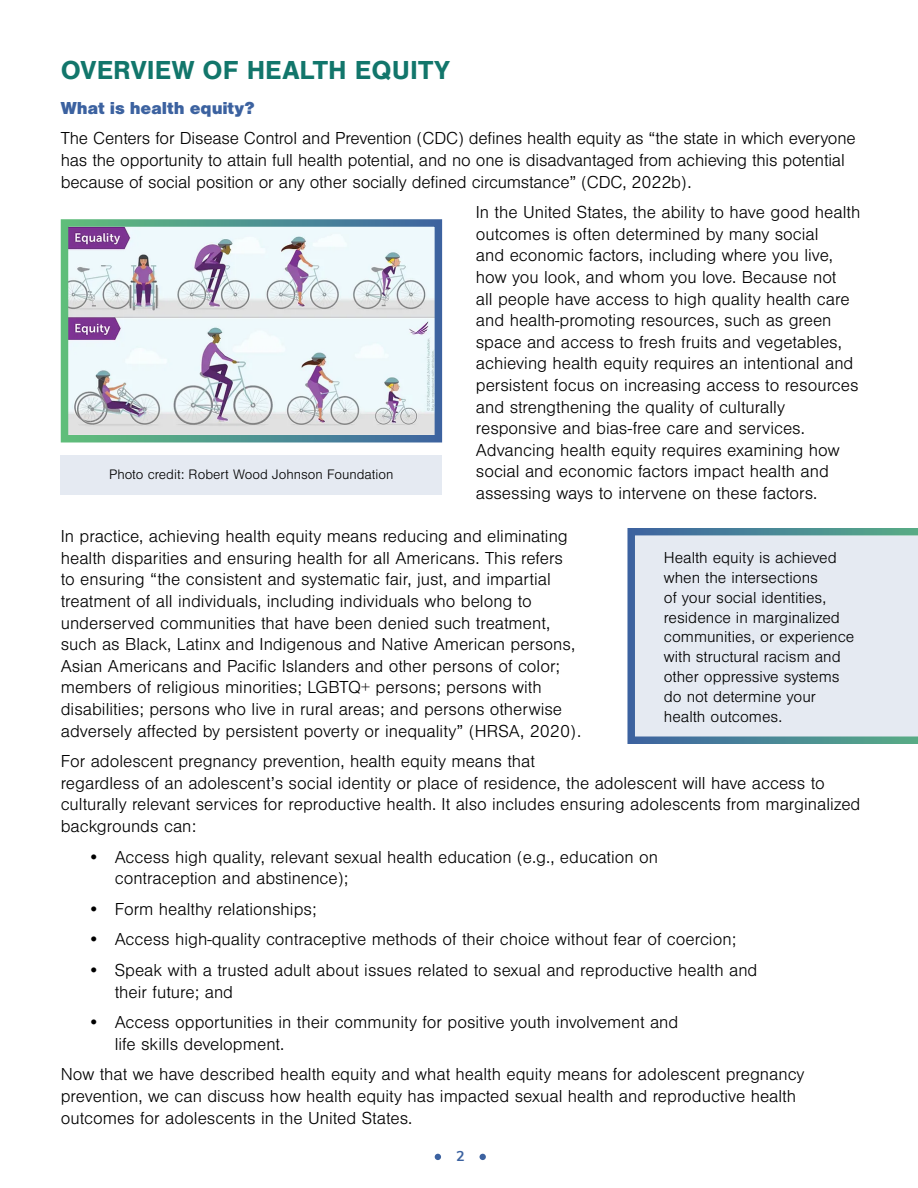
<style>
.page{position:relative;width:918px;height:1188px;background:#fff}
.page>*{position:absolute;margin:0;border:0;box-sizing:border-box;transform-origin:0 0}
.t1{font:700 27px "Nimbus San";color:#12766b}
.t2{font:300 18px/21.6px "Nimbus San";color:#000}
.t3{font:300 18px/21.6px "Nimbus San";letter-spacing:-.01em;color:#000101}
.t4{font:900 18px "Nimbus San";letter-spacing:-.01em;color:#3c62a0}
.t5{font:300 16.5px/19.8px "Nimbus San";color:#000}
.t6{font:300 14.25px "Nimbus San";color:#000}
.t7{font:700 14.25px "Nunito Sans";color:#3c62a0}
</style>
<div class="page">
<svg style="left:435px;top:1154px;width:6px;height:6px"></svg>
<svg style="left:480px;top:1154px;width:6px;height:6px"></svg>
<img style="left:70px;top:228px;width:363px;height:205px">
<svg style="left:627px;top:528px;width:291px;height:216px;background:#d6e0e9"></svg>
<div style="left:61px;top:455px;width:381px;height:40px;background:#e5eaf2"></div>
<h2 class="t1" style="left:61px;top:55px;width:391px">OVERVIEW OF HEALTH EQUITY</h2>
<h3 class="t4" style="left:61px;top:98px;width:195px">What is health equity?</h3>
<p class="t3" style="left:61px;top:128px;width:797px">The Centers for Disease Control and Prevention (CDC) defines health equity as “the state in which everyone has the opportunity to attain full health potential, and no one is disadvantaged from achieving this potential because of social position or any other socially defined circumstance” (CDC, 2022b).</p>
<p class="t2" style="left:476px;top:202px;width:386px">In the United States, the ability to have good health outcomes is often determined by many social<br>and economic factors, including where you live, how you look, and whom you love. Because not<br>all people have access to high quality health care and health-promoting resources, such as green space and access to fresh fruits and vegetables, achieving health equity requires an intentional and persistent focus on increasing access to resources and strengthening the quality of culturally responsive and bias-free care and services.<br>Advancing health equity requires examining how social and economic factors impact health and assessing ways to intervene on these factors.</p>
<p class="t2" style="left:61px;top:526px;width:522px">In practice, achieving health equity means reducing and eliminating health disparities and ensuring health for all Americans. This refers to ensuring “the consistent and systematic fair, just, and impartial treatment of all individuals, including individuals who belong to underserved communities that have been denied such treatment, such as Black, Latinx and Indigenous and Native American persons, Asian Americans and Pacific Islanders and other persons of color; members of religious minorities; LGBTQ+ persons; persons with disabilities; persons who live in rural areas; and persons otherwise adversely affected by persistent poverty or inequality” (HRSA, 2020).</p>
<p class="t2" style="left:61px;top:751px;width:801px">For adolescent pregnancy prevention, health equity means that<br>regardless of an adolescent’s social identity or place of residence, the adolescent will have access to culturally relevant services for reproductive health. It also includes ensuring adolescents from marginalized backgrounds can:</p>
<p class="t2" style="left:115px;top:846px;width:545px;text-indent:-27px">• Access high quality, relevant sexual health education (e.g., education on contraception and abstinence);</p>
<p class="t2" style="left:88px;top:899px;width:231px">• Form healthy relationships;</p>
<p class="t2" style="left:88px;top:929px;width:650px">• Access high-quality contraceptive methods of their choice without fear of coercion;</p>
<p class="t2" style="left:115px;top:960px;width:644px;text-indent:-27px">• Speak with a trusted adult about issues related to sexual and reproductive health and their future; and</p>
<p class="t2" style="left:115px;top:1012px;width:565px;text-indent:-27px">• Access opportunities in their community for positive youth involvement and life skills development.</p>
<p class="t2" style="left:61px;top:1064px;width:745px">Now that we have described health equity and what health equity means for adolescent pregnancy prevention, we can discuss how health equity has impacted sexual health and reproductive health outcomes for adolescents in the United States.</p>
<p class="t6" style="left:109px;top:467px;width:286px">Photo credit: Robert Wood Johnson Foundation</p>
<p class="t5" style="left:664px;top:548px;width:192px">Health equity is achieved when the intersections<br>of your social identities, residence in marginalized communities, or experience with structural racism and other oppressive systems do not determine your health outcomes.</p>
<p class="t7" style="left:456px;top:1146px;width:10px">2</p>
</div>
